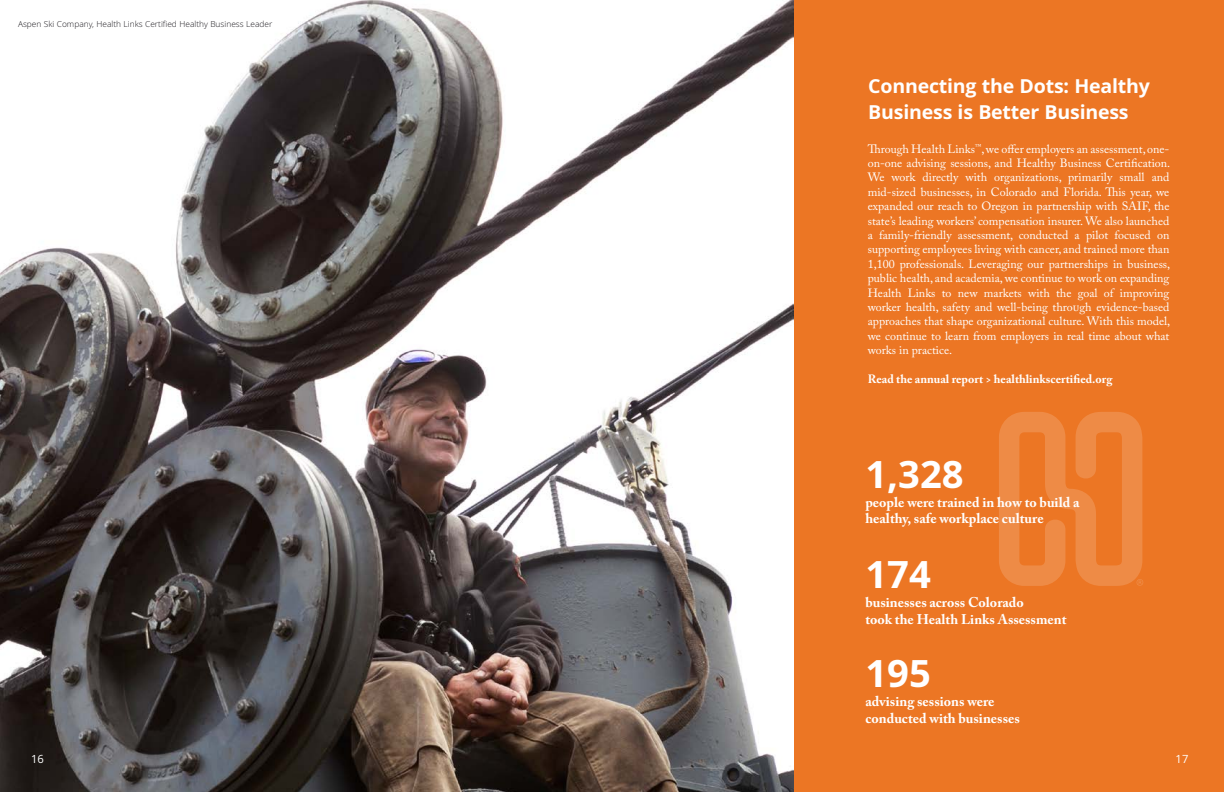
<style>
.page{position:relative;width:1224px;height:792px;background:#fff}
.page>*{position:absolute;margin:0;border:0;box-sizing:border-box;transform-origin:0 0}
.t1{font:700 41px "Khula";color:#fff}
.t2{font:700 21px/25.2px "Khula";letter-spacing:-.01em;color:#fff}
.t3{font:700 14px/16.8px "Adobe Caslon Pro";color:#fff}
.t4{font:12px/14.4px "Adobe Caslon Pro";color:#fff;text-align:justify}
.t5{font:700 12px "Adobe Caslon Pro";color:#fff}
.t6{font:12px "Khula";color:#fff}
.t7{font:300 9px "Khula";color:#1e1c21}
</style>
<div class="page">
<div style="left:793px;top:0;width:431px;height:792px;background:#ec7624"></div>
<img style="left:0;top:0;width:793px;height:792px">
<svg style="left:999px;top:412px;width:144px;height:174px"></svg>
<p class="t7" style="left:18px;top:18px;width:256px">Aspen Ski Company, Health Links Certified Healthy Business Leader</p>
<h2 class="t2" style="left:868px;top:73px;width:283px">Connecting the Dots: Healthy<br>Business is Better Business</h2>
<p class="t4" style="left:868px;top:141px;width:304px">Through Health Links<sup>™</sup>, we offer employers an assessment, one&shy;on-one advising sessions, and Healthy Business Certification.<br>We work directly with organizations, primarily small and mid-sized businesses, in Colorado and Florida. This year, we expanded our reach to Oregon in partnership with SAIF, the state’s leading workers’ compensation insurer. We also launched a family-friendly assessment, conducted a pilot focused on supporting employees living with cancer, and trained more than 1,100 professionals. Leveraging our partnerships in business, public health, and academia, we continue to work on expanding Health Links to new markets with the goal of improving worker health, safety and well-being through evidence-based approaches that shape organizational culture. With this model, we continue to learn from employers in real time about what works in practice.</p>
<p class="t5" style="left:868px;top:372px;width:246px">Read the annual report &gt; healthlinkscertified.org</p>
<h1 class="t1" style="left:865px;top:449px;width:100px">1,328</h1>
<p class="t3" style="left:865px;top:493px;width:216px">people were trained in how to build a healthy, safe workplace culture</p>
<h1 class="t1" style="left:865px;top:550px;width:67px">174</h1>
<p class="t3" style="left:865px;top:594px;width:203px">businesses across Colorado<br>took the Health Links Assessment</p>
<h1 class="t1" style="left:865px;top:649px;width:67px">195</h1>
<p class="t3" style="left:865px;top:693px;width:156px">advising sessions were conducted with businesses</p>
<p class="t6" style="left:31px;top:752px;width:14px">16</p>
<p class="t6" style="left:1176px;top:752px;width:14px">17</p>
</div>
